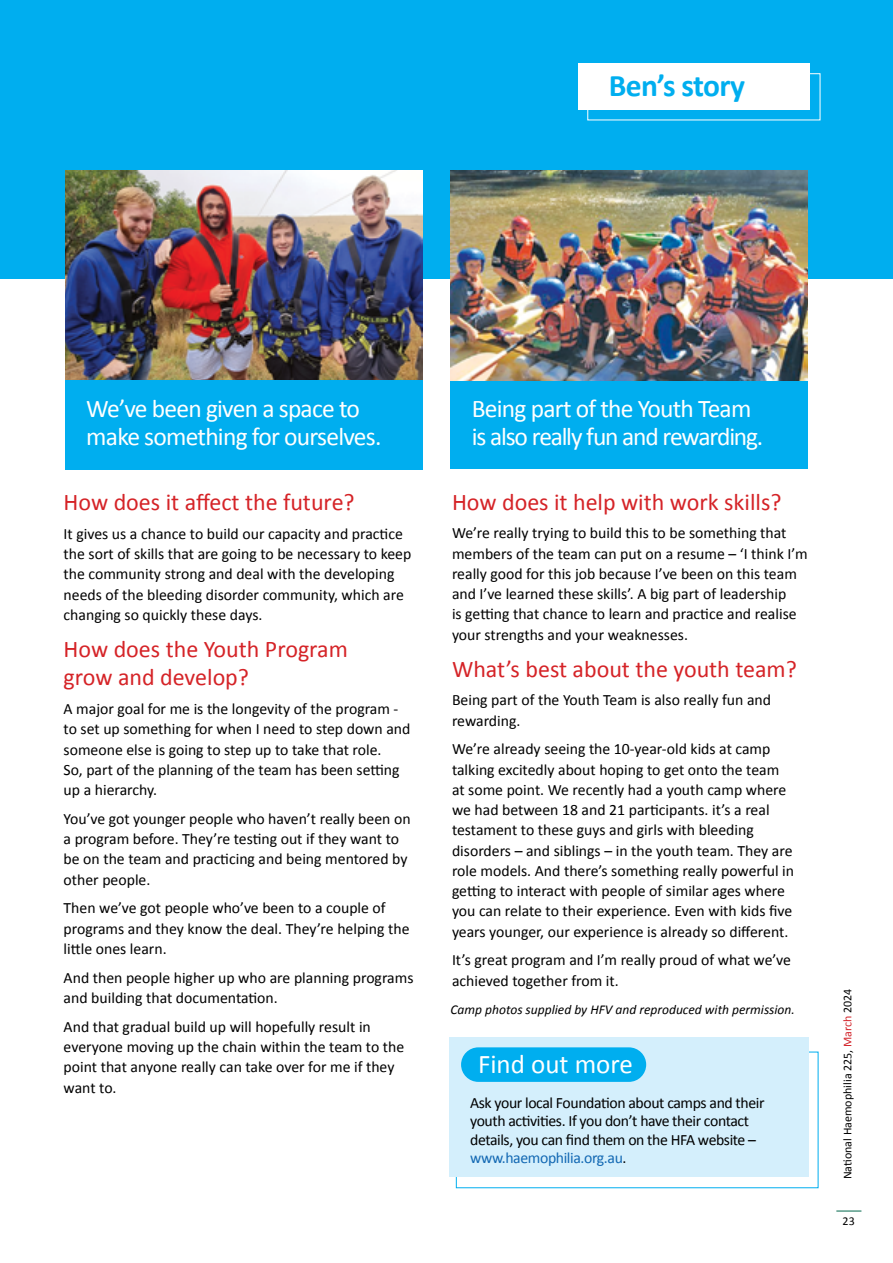
<style>
.page{position:relative;width:893px;height:1263px;background:#fff}
.page>*{position:absolute;margin:0;border:0;box-sizing:border-box;transform-origin:0 0}
.t1{font:700 31.5px "Calibri";letter-spacing:-.02em;color:#00aeef}
.t2{font:27px "Calibri";color:#fff}
.t3{font:25.5px/28.5px "Calibri";letter-spacing:-.03em;color:#fff}
.t4{font:24px/28.5px "Calibri";color:#d52327}
.t5{font:15.75px/20.2px "Calibri";color:#000}
.t6{font:15.75px/18.5px "Calibri";letter-spacing:-.025em;color:#000}
.t7{font:italic 13.5px "Calibri";color:#000}
.t8{font:12px "Calibri";color:#000}
.s1{color:#1268b3}
.s2{color:#d2232a}
</style>
<div class="page">
<svg style="left:836px;top:1211px;width:25px;height:1px"></svg>
<div style="left:0;top:0;width:893px;height:279px;background:#00aeef"></div>
<div style="left:578px;top:64px;width:232px;height:46px;background:#fff"></div>
<div style="left:449px;top:1037px;width:360px;height:140px;background:#d4effc"></div>
<div style="left:461px;top:1047px;width:185px;height:35px;background:#00aeef;border-radius:17px"></div>
<img style="left:65px;top:170px;width:357px;height:211px">
<img style="left:451px;top:170px;width:357px;height:211px">
<div style="left:451px;top:381px;width:357px;height:88px;background:#00aeef"></div>
<div style="left:65px;top:381px;width:357px;height:89px;background:#00aeef"></div>
<h1 class="t1" style="left:609px;top:65px;width:138px">Ben’s story</h1>
<h3 class="t3" style="left:86px;top:394px;width:297px">We’ve been given a space to make something for ourselves.</h3>
<h3 class="t4" style="left:64px;top:488px;width:293px">How does it affect the future?</h3>
<p class="t5" style="left:64px;top:523px;width:349px">It gives us a chance to build our capacity and practice the sort of skills that are going to be necessary to keep the community strong and deal with the developing needs of the bleeding disorder community, which are changing so quickly these days.</p>
<h3 class="t4" style="left:64px;top:635px;width:286px">How does the Youth Program grow and develop?</h3>
<p class="t5" style="left:64px;top:699px;width:348px">A major goal for me is the longevity of the program - to set up something for when I need to step down and someone else is going to step up to take that role.<br>So, part of the planning of the team has been setting up a hierarchy.</p>
<p class="t5" style="left:64px;top:809px;width:349px">You’ve got younger people who haven’t really been on a program before. They’re testing out if they want to be on the team and practicing and being mentored by other people.</p>
<p class="t5" style="left:64px;top:898px;width:347px">Then we’ve got people who’ve been to a couple of programs and they know the deal. They’re helping the little ones learn.</p>
<p class="t5" style="left:64px;top:967px;width:351px">And then people higher up who are planning programs and building that documentation.</p>
<p class="t5" style="left:64px;top:1016px;width:342px">And that gradual build up will hopefully result in everyone moving up the chain within the team to the point that anyone really can take over for me if they want to.</p>
<h3 class="t3" style="left:472px;top:394px;width:293px">Being part of the Youth Team is also really fun and rewarding.</h3>
<h3 class="t4" style="left:452px;top:487px;width:331px">How does it help with work skills?</h3>
<p class="t5" style="left:452px;top:523px;width:357px">We’re really trying to build this to be something that members of the team can put on a resume – ‘I think I’m really good for this job because I’ve been on this team and I’ve learned these skills’. A big part of leadership<br>is getting that chance to learn and practice and realise your strengths and your weaknesses.</p>
<h3 class="t4" style="left:452px;top:654px;width:346px">What’s best about the youth team?</h3>
<p class="t5" style="left:452px;top:690px;width:321px">Being part of the Youth Team is also really fun and rewarding.</p>
<p class="t5" style="left:452px;top:739px;width:344px">We’re already seeing the 10-year-old kids at camp talking excitedly about hoping to get onto the team at some point. We recently had a youth camp where we had between 18 and 21 participants. it’s a real testament to these guys and girls with bleeding disorders – and siblings – in the youth team. They are role models. And there’s something really powerful in getting to interact with people of similar ages where you can relate to their experience. Even with kids five years younger, our experience is already so different.</p>
<p class="t5" style="left:452px;top:950px;width:341px">It’s great program and I’m really proud of what we’ve achieved together from it.</p>
<p class="t7" style="left:451px;top:1001px;width:346px">Camp photos supplied by HFV and reproduced with permission.</p>
<h2 class="t2" style="left:478px;top:1047px;width:156px">Find out more</h2>
<p class="t6" style="left:470px;top:1093px;width:296px">Ask your local Foundation about camps and their youth activities. If you don’t have their contact details, you can find them on the HFA website – <span class="s1">www.haemophilia.org.au</span>.</p>
<p class="t8" style="left:840px;top:1179px;width:192px;rotate:-90deg">National Haemophilia 225, <span class="s2">March</span> 2024</p>
<p class="t8" style="left:843px;top:1213px;width:14px">23</p>
</div>
